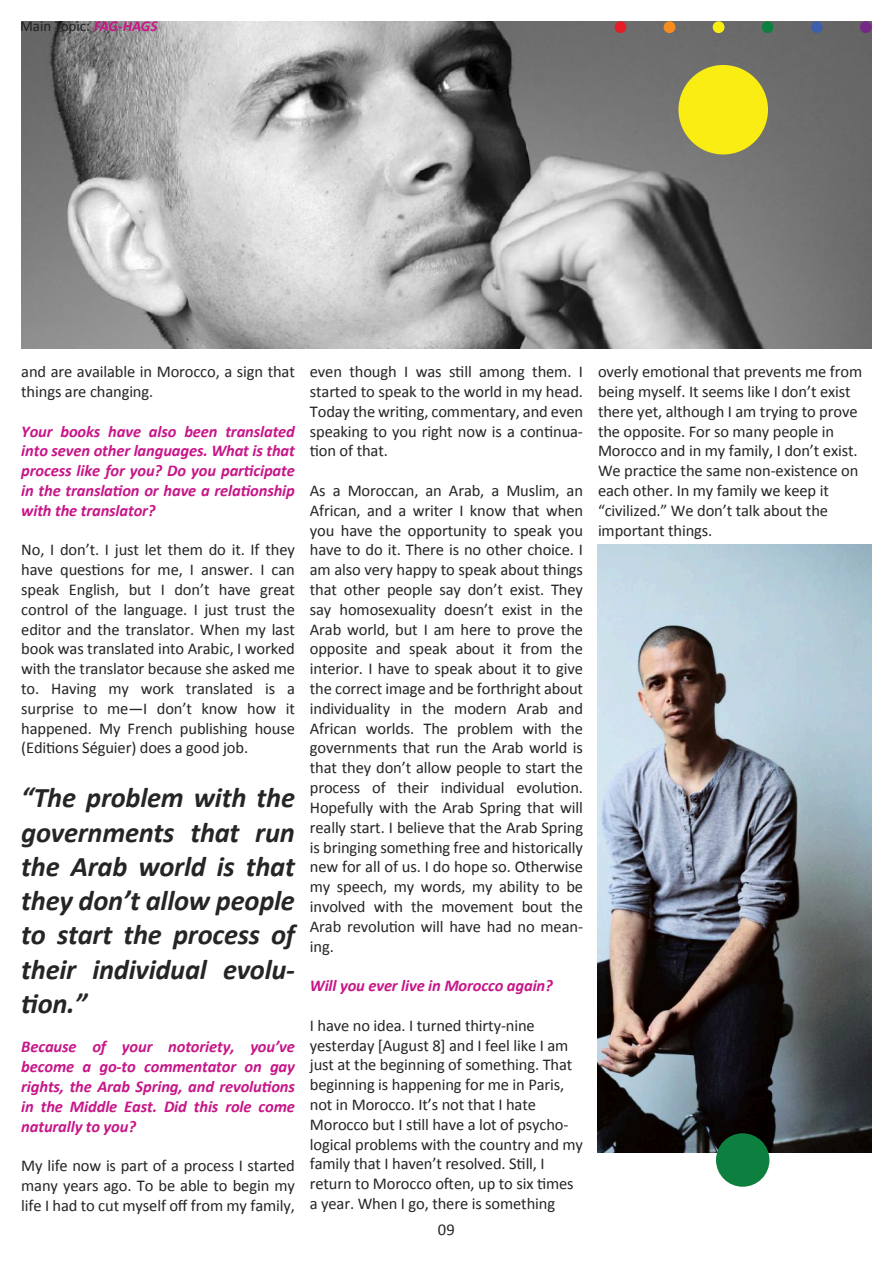
<style>
.page{position:relative;width:893px;height:1263px;background:#fff}
.page>*{position:absolute;margin:0;border:0;box-sizing:border-box;transform-origin:0 0}
.t1{font:italic 700 28.5px/34.2px "Calibri";letter-spacing:-.01em;color:#262526;text-align:justify}
.t2{font:16.5px/19.8px "Calibri";letter-spacing:-.01em;color:#262526;text-align:justify}
.t3{font:italic 700 16.5px/19.8px "Calibri";letter-spacing:-.01em;color:#c71688;text-align:justify}
.t4{font:15px "Calibri";color:#231f20}
.s1{font-weight:700;font-style:italic;color:#c71688}
</style>
<div class="page">
<img style="left:21px;top:21px;width:851px;height:328px">
<img style="left:597px;top:545px;width:275px;height:607px">
<div style="left:678px;top:65px;width:90px;height:89px;background:#f9ed14;border-radius:50%"></div>
<div style="left:716px;top:1133px;width:53px;height:54px;background:#0d803f;border-radius:50%"></div>
<div style="left:615px;top:21px;width:11px;height:12px;background:#e51e25;border-radius:50%"></div>
<div style="left:664px;top:21px;width:11px;height:12px;background:#f68c1f;border-radius:50%"></div>
<div style="left:713px;top:21px;width:11px;height:12px;background:#f9ed14;border-radius:50%"></div>
<div style="left:762px;top:21px;width:12px;height:12px;background:#0d803f;border-radius:50%"></div>
<div style="left:811px;top:21px;width:12px;height:12px;background:#3e5fab;border-radius:50%"></div>
<div style="left:860px;top:21px;width:12px;height:12px;background:#732985;border-radius:50%"></div>
<p class="t4" style="left:20px;top:16px;width:139px">Main Topic: <span class="s1">FAG-HAGS</span></p>
<p class="t2" style="left:21px;top:362px;width:275px">and are available in Morocco, a sign that things are changing.</p>
<p class="t3" style="left:21px;top:421px;width:275px">Your books have also been translated into seven other languages. What is that process like for you? Do you participate in the translation or have a relationship with the translator?</p>
<p class="t2" style="left:21px;top:540px;width:275px">No, I don’t. I just let them do it. If they have questions for me, I answer. I can speak English, but I don’t have great control of the language. I just trust the editor and the translator. When my last book was translated into Arabic, I worked with the translator because she asked me to. Having my work translated is a surprise to me—I don’t know how it happened. My French publishing house (Editions Séguier) does a good job.</p>
<p class="t1" style="left:21px;top:781px;width:275px">“The problem with the governments that run the Arab world is that they don’t allow people to start the process of their individual evolu&shy;tion.”</p>
<p class="t3" style="left:21px;top:1037px;width:275px">Because of your notoriety, you’ve become a go-to commentator on gay rights, the Arab Spring, and revolutions in the Middle East. Did this role come naturally to you?</p>
<p class="t2" style="left:21px;top:1156px;width:275px">My life now is part of a process I started many years ago. To be able to begin my life I had to cut myself off from my family,</p>
<p class="t2" style="left:310px;top:362px;width:275px">even though I was still among them. I started to speak to the world in my head.<br>Today the writing, commentary, and even speaking to you right now is a continua&shy;tion of that.</p>
<p class="t2" style="left:310px;top:481px;width:275px">As a Moroccan, an Arab, a Muslim, an African, and a writer I know that when you have the opportunity to speak you have to do it. There is no other choice. I am also very happy to speak about things that other people say don’t exist. They say homosexuality doesn’t exist in the Arab world, but I am here to prove the opposite and speak about it from the interior. I have to speak about it to give the correct image and be forthright about individuality in the modern Arab and African worlds. The problem with the governments that run the Arab world is that they don’t allow people to start the process of their individual evolution.<br>Hopefully with the Arab Spring that will really start. I believe that the Arab Spring is bringing something free and historically new for all of us. I do hope so. Otherwise my speech, my words, my ability to be involved with the movement bout the Arab revolution will have had no mean&shy;ing.</p>
<p class="t3" style="left:310px;top:976px;width:244px">Will you ever live in Morocco again?</p>
<p class="t2" style="left:310px;top:1015px;width:275px;text-align:left">I have no idea. I turned thirty-nine yesterday [August 8] and I feel like I am just at the beginning of something. That beginning is happening for me in Paris, not in Morocco. It’s not that I hate Morocco but I still have a lot of psycho&shy;logical problems with the country and my family that I haven’t resolved. Still, I return to Morocco often, up to six times a year. When I go, there is something</p>
<p class="t2" style="left:438px;top:1219px;width:18px">09</p>
<p class="t2" style="left:598px;top:362px;width:266px;text-align:left">overly emotional that prevents me from being myself. It seems like I don’t exist there yet, although I am trying to prove the opposite. For so many people in Morocco and in my family, I don’t exist.<br>We practice the same non-existence on each other. In my family we keep it “civilized.” We don’t talk about the important things.</p>
</div>
